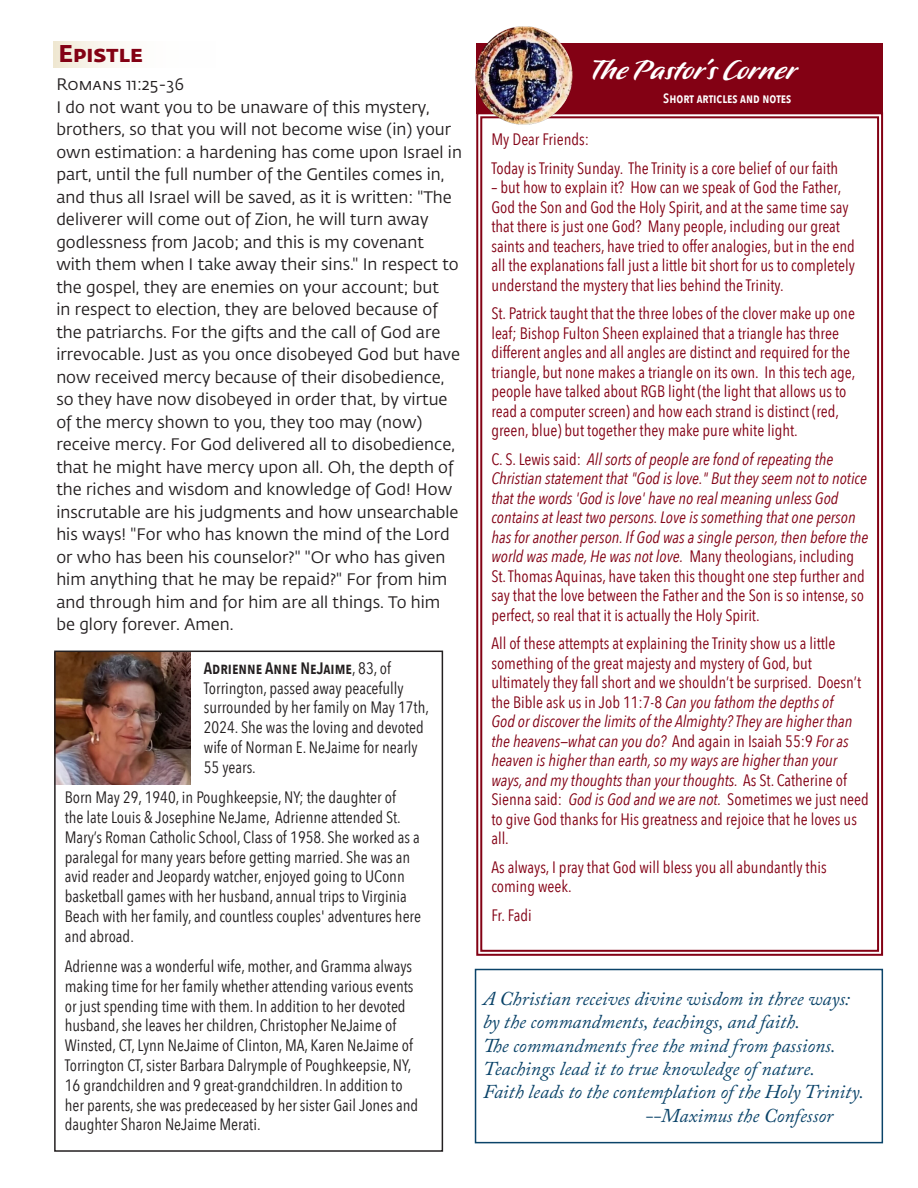
<style>
.page{position:relative;width:918px;height:1188px;background:#fff}
.page>*{position:absolute;margin:0;border:0;box-sizing:border-box;transform-origin:0 0}
.t1{font:33px "P22 Pooper Black Pro";color:#fff}
.t2{font:700 24px "Fedra Sans Std";color:#830114}
.t3{font:italic 19.5px "Adobe Caslon Pro";color:#0a4369}
.t4{font:16.5px/19.5px "Avenir Next Condensed";color:#830114}
.t5{font:16.5px/22.5px "Fedra Sans Std";color:#231f20}
.t6{font:16.5px/19.8px "Avenir Next Condensed";color:#231f20}
.t7{font:italic 16.5px/19.5px "Avenir Next Condensed";color:#830114}
.t8{font:600 13.5px "Avenir Next Condensed";color:#fff}
.s1{font-weight:600}
.s2{font-style:normal}
.s3{font-style:italic}
</style>
<div class="page">
<svg style="left:476px;top:112px;width:408px;height:844px"></svg>
<div style="left:480px;top:116px;width:399px;height:836px;border:2px solid #830114"></div>
<div style="left:476px;top:43px;width:407px;height:71px;background:#830114"></div>
<img style="left:475px;top:26px;width:101px;height:101px">
<div style="left:53px;top:41px;width:208px;height:27px;background:linear-gradient(to right,#f5f0e3,#fff)"></div>
<img style="left:57px;top:654px;width:133px;height:130px">
<div style="left:54px;top:651px;width:389px;height:501px;border:2px solid #231f20"></div>
<div style="left:475px;top:969px;width:408px;height:174px;border:2px solid #0a4369"></div>
<p class="t2" style="left:59px;top:38px;width:86px">Epistle</p>
<p class="t5" style="left:56px;top:73px;width:129px">Romans 11:25-36</p>
<p class="t5" style="left:56px;top:96px;width:407px">I do not want you to be unaware of this mystery, brothers, so that you will not become wise (in) your own estimation: a hardening has come upon Israel in part, until the full number of the Gentiles comes in, and thus all Israel will be saved, as it is written: "The deliverer will come out of Zion, he will turn away godlessness from Jacob; and this is my covenant with them when I take away their sins." In respect to the gospel, they are enemies on your account; but<br>in respect to election, they are beloved because of the patriarchs. For the gifts and the call of God are irrevocable. Just as you once disobeyed God but have now received mercy because of their disobedience, so they have now disobeyed in order that, by virtue of the mercy shown to you, they too may (now) receive mercy. For God delivered all to disobedience, that he might have mercy upon all. Oh, the depth of the riches and wisdom and knowledge of God! How inscrutable are his judgments and how unsearchable his ways! "For who has known the mind of the Lord or who has been his counselor?" "Or who has given him anything that he may be repaid?" For from him and through him and for him are all things. To him be glory forever. Amen.</p>
<p class="t6" style="left:204px;top:657px;width:227px"><span class="s1">Adrienne Anne NeJaime</span>, 83, of<br>Torrington, passed away peacefully surrounded by her family on May 17th,<br>2024. She was the loving and devoted wife of Norman E. NeJaime for nearly<br>55 years.</p>
<p class="t6" style="left:65px;top:787px;width:358px">Born May 29, 1940, in Poughkeepsie, NY; the daughter of<br>the late Louis &amp; Josephine NeJame, Adrienne attended St.<br>Mary’s Roman Catholic School, Class of 1958. She worked as a paralegal for many years before getting married. She was an avid reader and Jeopardy watcher, enjoyed going to UConn basketball games with her husband, annual trips to Virginia Beach with her family, and countless couples' adventures here and abroad.</p>
<p class="t6" style="left:65px;top:956px;width:355px">Adrienne was a wonderful wife, mother, and Gramma always making time for her family whether attending various events or just spending time with them. In addition to her devoted husband, she leaves her children, Christopher NeJaime of Winsted, CT, Lynn NeJaime of Clinton, MA, Karen NeJaime of Torrington CT, sister Barbara Dalrymple of Poughkeepsie, NY, 16 grandchildren and 9 great-grandchildren. In addition to her parents, she was predeceased by her sister Gail Jones and daughter Sharon NeJaime Merati.</p>
<p class="t1" style="left:592px;top:54px;width:206px">The Pastor's Corner</p>
<p class="t8" style="left:663px;top:87px;width:129px">Short articles and notes</p>
<p class="t4" style="left:491px;top:129px;width:99px">My Dear Friends:</p>
<p class="t4" style="left:491px;top:157px;width:348px">Today is Trinity Sunday. The Trinity is a core belief of our faith</p>
<p class="t4" style="left:491px;top:177px;width:365px">– but how to explain it? How can we speak of God the Father, God the Son and God the Holy Spirit, and at the same time say that there is just one God? Many people, including our great saints and teachers, have tried to offer analogies, but in the end all the explanations fall just a little bit short for us to completely understand the mystery that lies behind the Trinity.</p>
<p class="t4" style="left:491px;top:303px;width:366px">St. Patrick taught that the three lobes of the clover make up one leaf; Bishop Fulton Sheen explained that a triangle has three different angles and all angles are distinct and required for the triangle, but none makes a triangle on its own. In this tech age, people have talked about RGB light (the light that allows us to read a computer screen) and how each strand is distinct (red, green, blue) but together they make pure white light.</p>
<p class="t7" style="left:491px;top:449px;width:379px"><span class="s2">C. S. Lewis said:</span> All sorts of people are fond of repeating the Christian statement that "God is love." But they seem not to notice that the words 'God is love' have no real meaning unless God contains at least two persons. Love is something that one person has for another person. If God was a single person, then before the world was made, He was not love. <span class="s2">Many theologians, including St. Thomas Aquinas, have taken this thought one step further and say that the love between the Father and the Son is so intense, so perfect, so real that it is actually the Holy Spirit.</span></p>
<p class="t4" style="left:491px;top:633px;width:379px">All of these attempts at explaining the Trinity show us a little something of the great majesty and mystery of God, but ultimately they fall short and we shouldn’t be surprised. Doesn’t the Bible ask us in Job 11:7-8 <span class="s3">Can you fathom the depths of<br>God or discover the limits of the Almighty? They are higher than the heavens—what can you do?</span> And again in Isaiah 55:9 <span class="s3">For as heaven is higher than earth, so my ways are higher than your ways, and my thoughts than your thoughts.</span> As St. Catherine of Sienna said: <span class="s3">God is God and we are not.</span> Sometimes we just need to give God thanks for His greatness and rejoice that he loves us all.</p>
<p class="t4" style="left:491px;top:856px;width:337px">As always, I pray that God will bless you all abundantly this coming week.</p>
<p class="t4" style="left:491px;top:904px;width:42px">Fr. Fadi</p>
<p class="t3" style="left:483px;top:987px;width:369px">A Christian receives divine wisdom in three ways:</p>
<p class="t3" style="left:483px;top:1010px;width:319px">by the commandments, teachings, and faith.</p>
<p class="t3" style="left:483px;top:1033px;width:354px">The commandments free the mind from passions.</p>
<p class="t3" style="left:483px;top:1057px;width:333px">Teachings lead it to true knowledge of nature.</p>
<p class="t3" style="left:483px;top:1080px;width:382px">Faith leads to the contemplation of the Holy Trinity.</p>
<p class="t3" style="left:645px;top:1104px;width:190px">--Maximus the Confessor</p>
</div>
